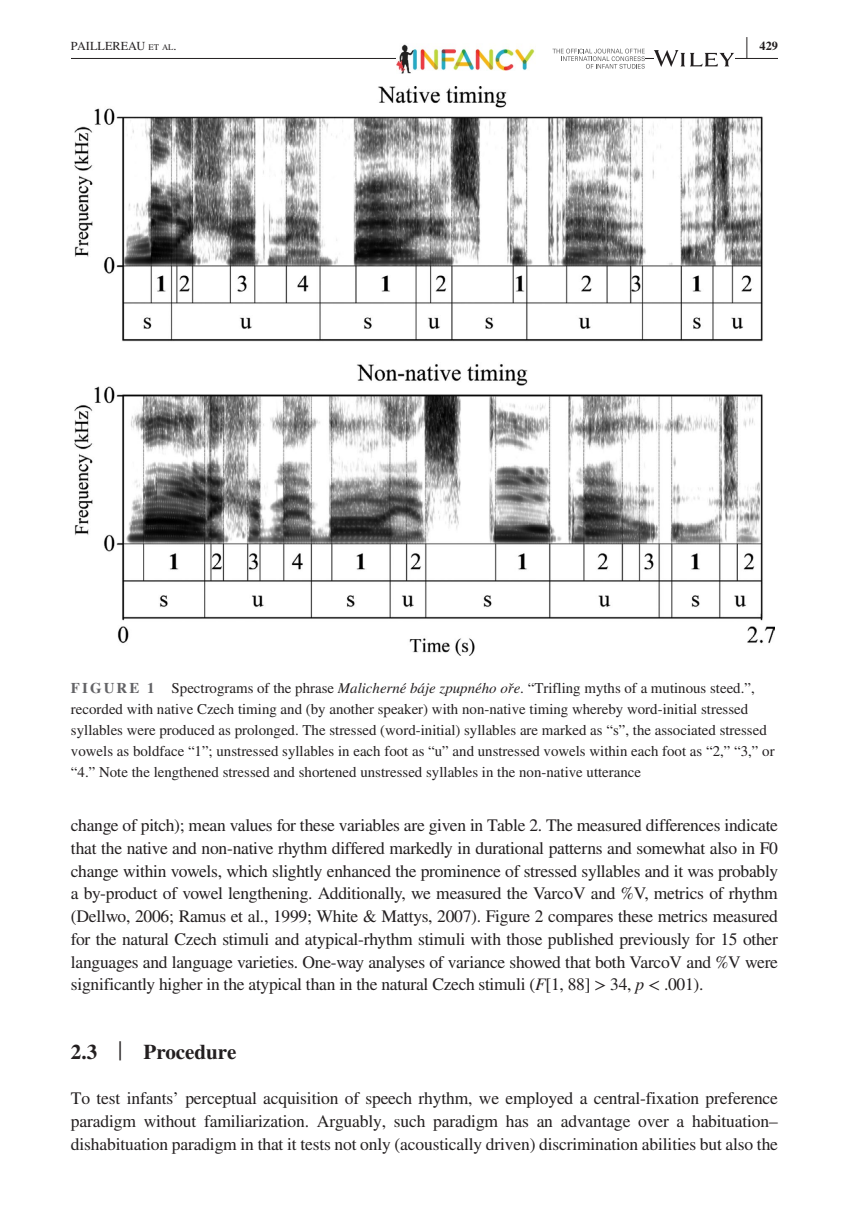
<style>
.page{position:relative;width:849px;height:1221px;background:#fff}
.page>*{position:absolute;margin:0;border:0;box-sizing:border-box;transform-origin:0 0}
.t1{font:700 30.28px "STIX";color:#231f20;scale:.36 1}
.t2{font:700 21px "STIX";color:#231f20}
.t3{font:17.5px/22.8px "STIX";letter-spacing:-.01em;color:#231f20;text-align:justify}
.t4{font:14.88px/21px "STIX";color:#231f20}
.t5{font:12.25px "STIX";color:#231f20}
.t6{font:700 12.25px "STIX";color:#231f20}
.s1{font-size:8.58px}
.s2{font-weight:700;color:#636366}
.s3{font-style:italic}
.s4{font-weight:400;font-size:27.65px}
</style>
<div class="page">
<hr style="left:71px;top:58px;width:706px;height:1px;background:#231f20">
<div style="left:396px;top:43px;width:248px;height:30px;background:#fff"></div>
<svg style="left:552px;top:49px;width:92px;height:20px"></svg>
<img style="left:396px;top:44px;width:139px;height:29px">
<svg style="left:654px;top:50px;width:80px;height:17px"></svg>
<img style="left:74px;top:87px;width:700px;height:568px">
<h1 class="t1" style="left:745px;top:30px;width:8px">|</h1>
<p class="t5" style="left:71px;top:38px;width:107px">PAILLEREAU <span class="s1">et al</span> .</p>
<p class="t6" style="left:759px;top:39px;width:20px">429</p>
<p class="t4" style="left:71px;top:678px;width:705px"><span class="s2">FIGURE 1</span> Spectrograms of the phrase <span class="s3">Malicherné báje zpupného oře</span>. “Trifling myths of a mutinous steed.”, recorded with native Czech timing and (by another speaker) with non-native timing whereby word-initial stressed syllables were produced as prolonged. The stressed (word-initial) syllables are marked as “s”, the associated stressed vowels as boldface “1”; unstressed syllables in each foot as “u” and unstressed vowels within each foot as “2,” “3,” or “4.” Note the lengthened stressed and shortened unstressed syllables in the non-native utterance</p>
<p class="t3" style="left:71px;top:815px;width:708px">change of pitch); mean values for these variables are given in Table 2. The measured differences indicate that the native and non-native rhythm differed markedly in durational patterns and somewhat also in F0 change within vowels, which slightly enhanced the prominence of stressed syllables and it was probably a by-product of vowel lengthening. Additionally, we measured the VarcoV and %V, metrics of rhythm (Dellwo, 2006; Ramus et al., 1999; White &amp; Mattys, 2007). Figure 2 compares these metrics measured for the natural Czech stimuli and atypical-rhythm stimuli with those published previously for 15 other languages and language varieties. One-way analyses of variance showed that both VarcoV and %V were significantly higher in the atypical than in the natural Czech stimuli (<span class="s3">F</span>[1, 88] &gt; 34, <span class="s3">p</span> &lt; .001).</p>
<p class="t2" style="left:71px;top:1039px;width:167px">2.3 <span class="s4">|</span> Procedure</p>
<p class="t3" style="left:71px;top:1088px;width:708px">To test infants’ perceptual acquisition of speech rhythm, we employed a central-fixation preference paradigm without familiarization. Arguably, such paradigm has an advantage over a habituation– dishabituation paradigm in that it tests not only (acoustically driven) discrimination abilities but also the</p>
</div>
